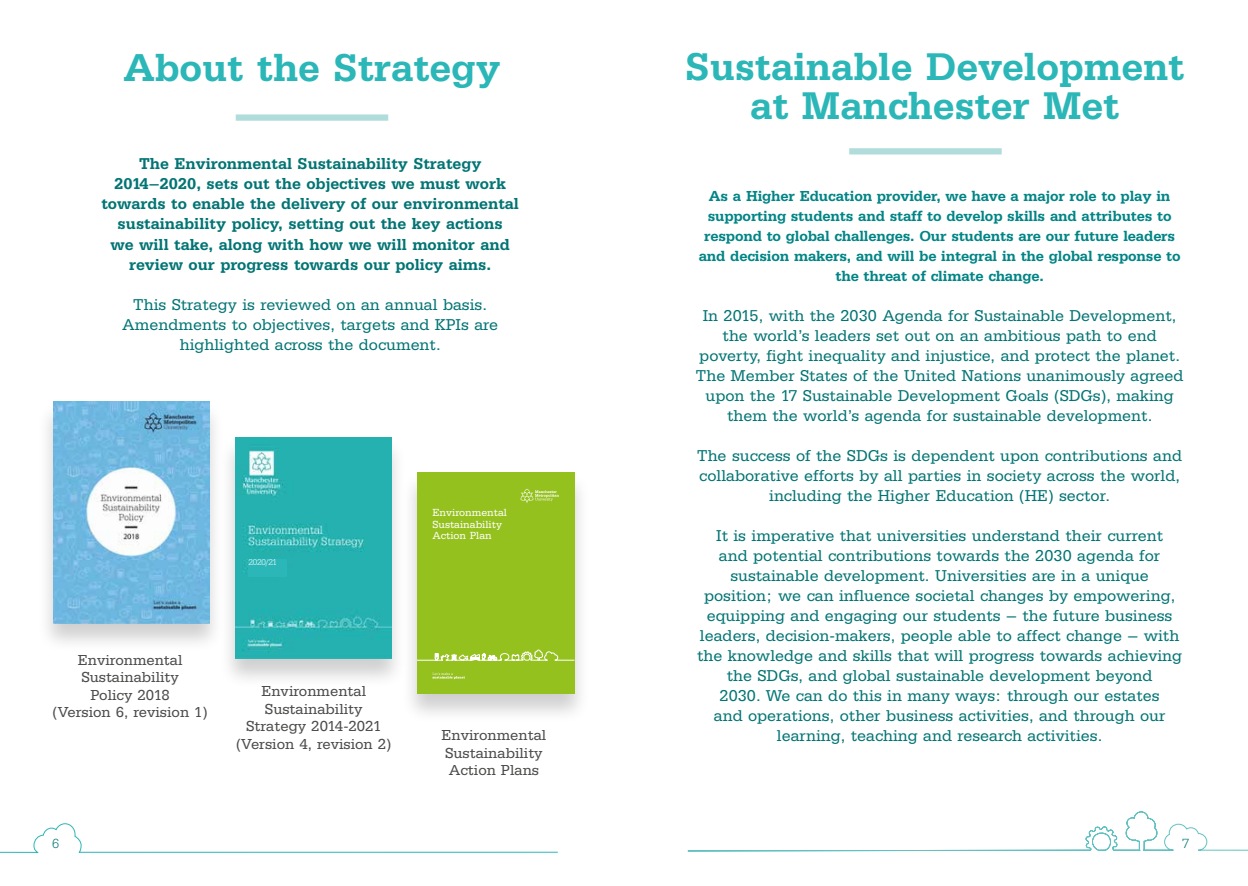
<style>
.page{position:relative;width:1248px;height:886px;background:#fff}
.page>*{position:absolute;margin:0;border:0;box-sizing:border-box;transform-origin:0 0}
.t1{font:500 40px/38.8px "Serifa BEFOP";color:#2bb6b7;text-align:center}
.t2{font:16.25px/20px "Serifa BEFOP";color:#007473;text-align:center}
.t3{font:500 16.25px/20px "Serifa BEFOP";color:#007473;text-align:center}
.t4{font:500 15px/20px "Serifa BEFOP";letter-spacing:-.01em;color:#008485;text-align:center}
.t5{font:15px/17.5px "Serifa BEFOP";color:#4a4a49;text-align:center}
.t6{font:300 13.75px "Serifa BEFOP";color:#007473}
.t7{font:10.62px/11.1px "Serifa BEFOP";color:#fff}
.t8{font:300 8.75px "Serifa BEFOP";letter-spacing:-.02em;color:#fff}
</style>
<div class="page">
<svg style="left:0;top:823px;width:558px;height:30px"></svg>
<svg style="left:687px;top:811px;width:560px;height:41px"></svg>
<div style="left:236px;top:114px;width:152px;height:7px;background:#b1dcdc"></div>
<div style="left:219px;top:436px;width:188px;height:252px;background:#000;opacity:.19"></div>
<img style="left:235px;top:437px;width:156px;height:222px">
<div style="left:38px;top:400px;width:187px;height:253px;background:#000;opacity:.19"></div>
<img style="left:53px;top:402px;width:156px;height:221px">
<div style="left:401px;top:471px;width:189px;height:253px;background:#000;opacity:.19"></div>
<div style="left:417px;top:472px;width:157px;height:222px;background:#95c11f"></div>
<svg style="left:432px;top:672px;width:33px;height:7px"></svg>
<svg style="left:416px;top:650px;width:158px;height:10px"></svg>
<svg style="left:520px;top:489px;width:39px;height:14px"></svg>
<div style="left:849px;top:148px;width:152px;height:6px;background:#b1dcdc"></div>
<div style="left:248px;top:559px;width:38px;height:18px;background:#2bb6b7"></div>
<h1 class="t1" style="left:123px;top:48px;width:378px">About the Strategy</h1>
<p class="t3" style="left:101px;top:154px;width:419px">The Environmental Sustainability Strategy 2014–2020, sets out the objectives we must work towards to enable the delivery of our environmental sustainability policy, setting out the key actions<br>we will take, along with how we will monitor and review our progress towards our policy aims.</p>
<p class="t2" style="left:122px;top:294px;width:377px">This Strategy is reviewed on an annual basis.<br>Amendments to objectives, targets and KPIs are highlighted across the document.</p>
<p class="t8" style="left:248px;top:558px;width:30px">2020/21</p>
<p class="t5" style="left:53px;top:651px;width:157px">Environmental<br>Sustainability<br>Policy 2018<br>(Version 6, revision 1)</p>
<p class="t5" style="left:236px;top:682px;width:157px">Environmental<br>Sustainability<br>Strategy 2014-2021 (Version 4, revision 2)</p>
<p class="t7" style="left:432px;top:507px;width:76px">Environmental<br>Sustainability<br>Action Plan</p>
<p class="t5" style="left:441px;top:726px;width:106px;text-align:left">Environmental<br>Sustainability<br>Action Plans</p>
<h1 class="t1" style="left:685px;top:47px;width:500px">Sustainable Development at Manchester Met</h1>
<p class="t4" style="left:698px;top:186px;width:483px">As a Higher Education provider, we have a major role to play in supporting students and staff to develop skills and attributes to respond to global challenges. Our students are our future leaders and decision makers, and will be integral in the global response to the threat of climate change.</p>
<p class="t2" style="left:696px;top:305px;width:489px">In 2015, with the 2030 Agenda for Sustainable Development, the world’s leaders set out on an ambitious path to end poverty, fight inequality and injustice, and protect the planet.<br>The Member States of the United Nations unanimously agreed upon the 17 Sustainable Development Goals (SDGs), making them the world’s agenda for sustainable development.</p>
<p class="t2" style="left:697px;top:445px;width:486px">The success of the SDGs is dependent upon contributions and collaborative efforts by all parties in society across the world, including the Higher Education (HE) sector.</p>
<p class="t2" style="left:697px;top:525px;width:486px">It is imperative that universities understand their current<br>and potential contributions towards the 2030 agenda for sustainable development. Universities are in a unique position; we can influence societal changes by empowering, equipping and engaging our students – the future business leaders, decision-makers, people able to affect change – with the knowledge and skills that will progress towards achieving the SDGs, and global sustainable development beyond<br>2030. We can do this in many ways: through our estates<br>and operations, other business activities, and through our learning, teaching and research activities.</p>
<p class="t6" style="left:52px;top:836px;width:9px">6</p>
<p class="t6" style="left:1181px;top:836px;width:9px">7</p>
</div>
